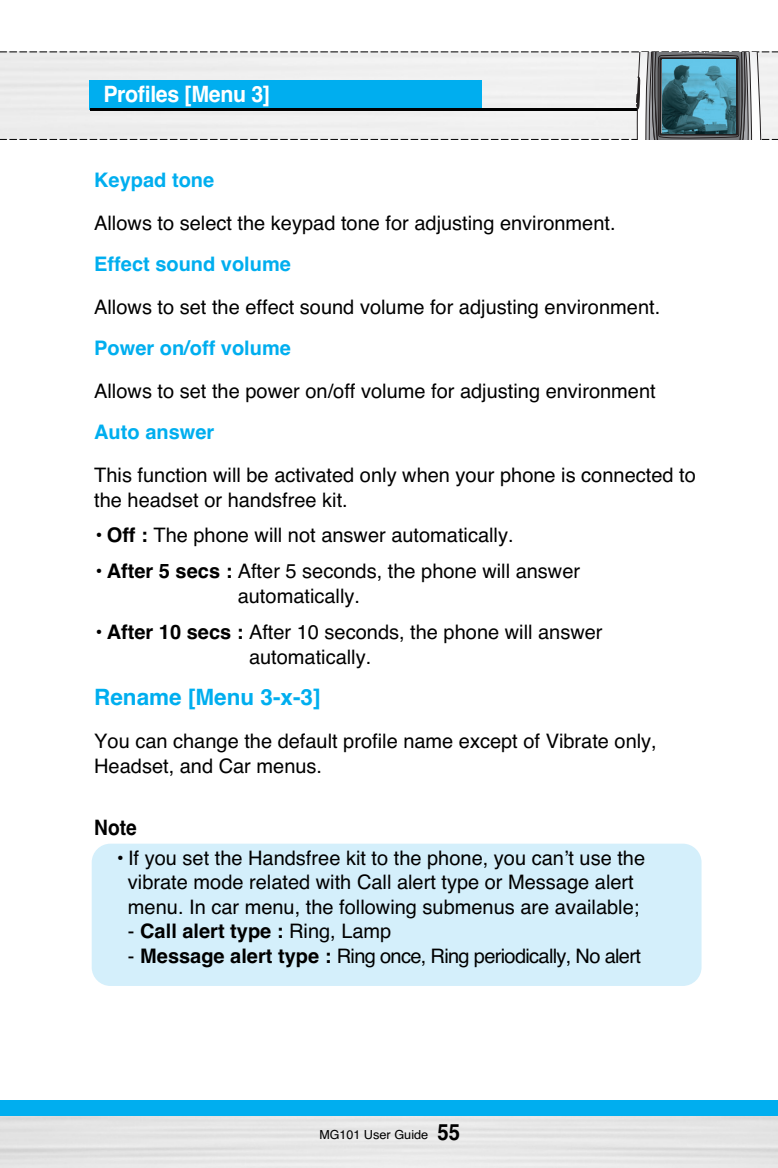
<style>
.page{position:relative;width:778px;height:1168px;background:#fff}
.page>*{position:absolute;margin:0;border:0;box-sizing:border-box;transform-origin:0 0}
.t1{font:700 22.5px "Helvetica";color:#00aeef}
.t2{font:700 22.5px "Helvetica";letter-spacing:-.015em;color:#fff;scale:.95 1}
.t3{font:700 21.25px "Helvetica";color:#000;scale:.9 1}
.t4{font:20px/25px "Helvetica";color:#000}
.t5{font:700 20px "Helvetica";color:#00aeef}
.t6{font:20px "Helvetica";letter-spacing:-.035em;color:#000}
.t7{font:700 20px "Helvetica";color:#000}
.t8{font:12.5px "Helvetica";color:#000}
.s1{font-weight:700}
.s2{font-weight:400}
.s3{font-weight:700;font-size:22.5px}
</style>
<div class="page">
<div style="left:92px;top:843px;width:609px;height:143px;background:#d4effb;border-radius:19px"></div>
<img style="left:0;top:1115px;width:778px;height:53px">
<div style="left:0;top:1099px;width:778px;height:16px;background:#00aeef"></div>
<svg style="left:0;top:51px;width:778px;height:89px"></svg>
<img style="left:662px;top:59px;width:73px;height:75px">
<p class="t2" style="left:103px;top:86px;width:177px">Profiles [Menu 3]</p>
<p class="t5" style="left:94px;top:173px;width:122px">Keypad tone</p>
<p class="t4" style="left:94px;top:212px;width:523px">Allows to select the keypad tone for adjusting environment.</p>
<p class="t5" style="left:94px;top:257px;width:198px">Effect sound volume</p>
<p class="t4" style="left:94px;top:296px;width:567px">Allows to set the effect sound volume for adjusting environment.</p>
<p class="t5" style="left:94px;top:341px;width:198px">Power on/off volume</p>
<p class="t4" style="left:94px;top:380px;width:563px">Allows to set the power on/off volume for adjusting environment</p>
<p class="t5" style="left:94px;top:424px;width:122px">Auto answer</p>
<p class="t4" style="left:94px;top:464px;width:603px">This function will be activated only when your phone is connected to the headset or handsfree kit.</p>
<p class="t4" style="left:94px;top:525px;width:421px">• <span class="s1">Off :</span> The phone will not answer automatically.</p>
<p class="t4" style="left:238px;top:560px;width:344px;text-indent:-143px">• <span class="s1">After 5 secs :</span> After 5 seconds, the phone will answer automatically.</p>
<p class="t4" style="left:249px;top:621px;width:355px;text-indent:-155px">• <span class="s1">After 10 secs :</span> After 10 seconds, the phone will answer automatically.</p>
<p class="t1" style="left:94px;top:688px;width:228px">Rename [Menu 3-x-3]</p>
<p class="t4" style="left:94px;top:730px;width:564px">You can change the default profile name except of Vibrate only,<br>Headset, and Car menus.</p>
<p class="t3" style="left:94px;top:820px;width:49px">Note</p>
<p class="t4" style="left:115px;top:847px;width:531px;text-align:center">• If you set the Handsfree kit to the phone, you can’t use the vibrate mode related with Call alert type or Message alert menu. In car menu, the following submenus are available;</p>
<p class="t7" style="left:128px;top:923px;width:265px"><span class="s2">-</span> Call alert type : <span class="s2">Ring, Lamp</span></p>
<p class="t6" style="left:128px;top:948px;width:514px">- <span class="s1">Message alert type :</span> Ring once, Ring periodically, No alert</p>
<p class="t8" style="left:319px;top:1130px;width:142px">MG101 User Guide <span class="s3">55</span></p>
</div>
